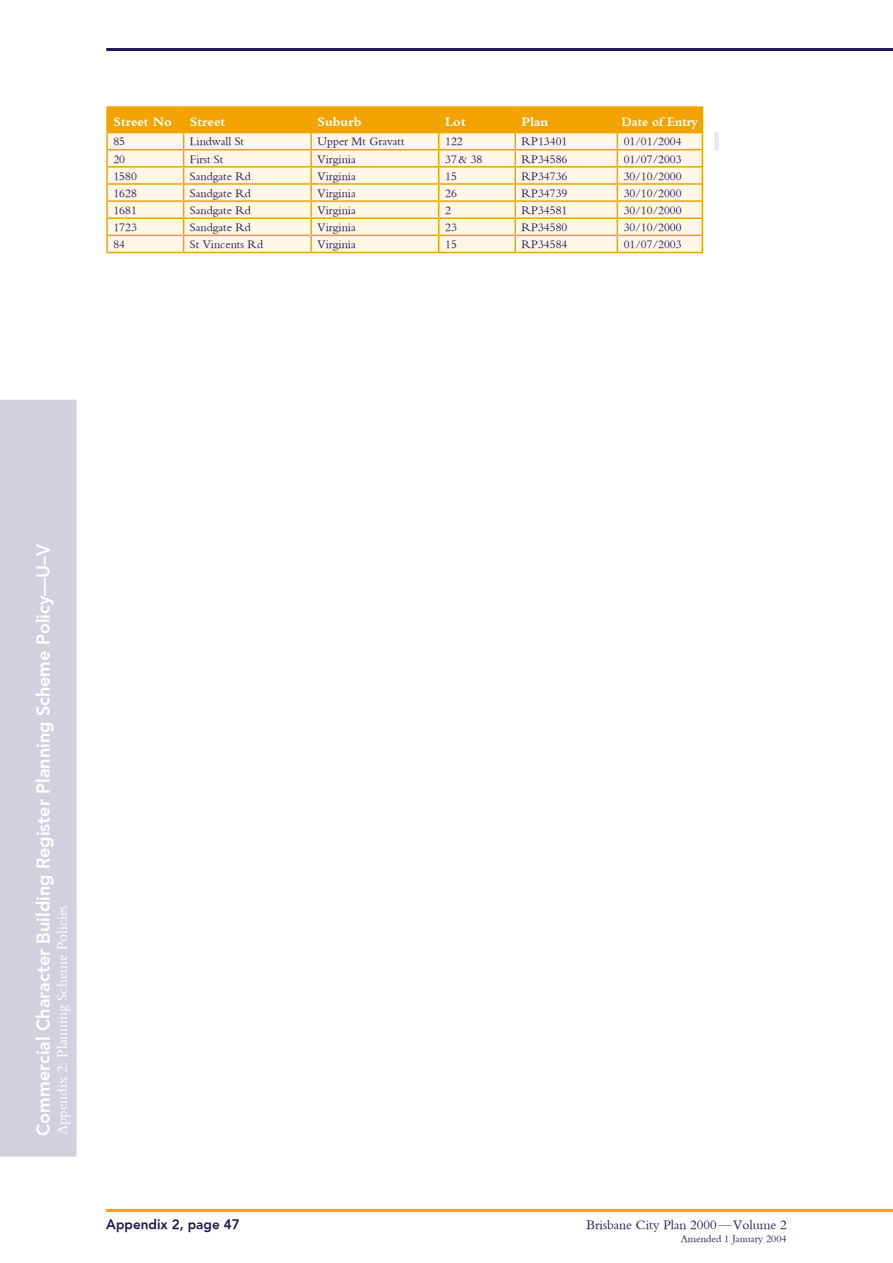
<style>
.page{position:relative;width:893px;height:1263px;background:#fff}
.page>*{position:absolute;margin:0;border:0;box-sizing:border-box;transform-origin:0 0}
.t1{font:800 18px "H Avenir";color:#fff}
.t2{font:15px "Bembo";color:#fff}
.t3{font:13.5px "Bembo";color:#251555}
.t4{font:700 13.5px "Bembo";color:#fff}
.t5{font:800 13.5px "H Avenir";color:#251555}
.t6{font:700 13.5px "Bembo";color:#fff;scale:.93 1}
.t7{font:12px "Bembo";color:#251555}
.t8{font:10.5px "Bembo";color:#251555}
</style>
<div class="page">
<div style="left:0;top:400px;width:77px;height:757px;background:#d3d0dd"></div>
<hr style="left:106px;top:1209px;width:787px;height:3px;background:#f3a300">
<hr style="left:106px;top:48px;width:787px;height:3px;background:#251555">
<hr style="left:106px;top:106px;width:78px;height:2px;background:#f3a300">
<hr style="left:184px;top:106px;width:127px;height:2px;background:#f3a300">
<hr style="left:311px;top:106px;width:128px;height:2px;background:#f3a300">
<hr style="left:439px;top:106px;width:76px;height:2px;background:#f3a300">
<hr style="left:515px;top:106px;width:102px;height:2px;background:#f3a300">
<hr style="left:617px;top:106px;width:86px;height:2px;background:#f3a300">
<svg style="left:106px;top:107px;width:597px;height:145px;background:#fbe0ab"></svg>
<hr style="left:106px;top:252px;width:78px;height:1px;background:#f3a300">
<hr style="left:184px;top:252px;width:127px;height:1px;background:#f3a300">
<hr style="left:311px;top:252px;width:128px;height:1px;background:#f3a300">
<hr style="left:439px;top:252px;width:76px;height:1px;background:#f3a300">
<hr style="left:515px;top:252px;width:102px;height:1px;background:#f3a300">
<hr style="left:617px;top:252px;width:86px;height:1px;background:#f3a300">
<div style="left:714px;top:132px;width:5px;height:18px;background:#e9e8ee"></div>
<p class="t4" style="left:113px;top:114px;width:60px">Street No</p>
<p class="t4" style="left:190px;top:114px;width:37px">Street</p>
<p class="t4" style="left:318px;top:114px;width:45px">Suburb</p>
<p class="t4" style="left:445px;top:114px;width:22px">Lot</p>
<p class="t4" style="left:522px;top:114px;width:28px">Plan</p>
<p class="t6" style="left:622px;top:114px;width:84px">Date of Entry</p>
<p class="t7" style="left:113px;top:135px;width:13px">85</p>
<p class="t7" style="left:190px;top:135px;width:56px">Lindwall St</p>
<p class="t7" style="left:318px;top:135px;width:89px">Upper Mt Gravatt</p>
<p class="t7" style="left:445px;top:135px;width:19px">122</p>
<p class="t7" style="left:522px;top:135px;width:47px">RP13401</p>
<p class="t7" style="left:624px;top:135px;width:60px">01/01/2004</p>
<p class="t7" style="left:113px;top:152px;width:13px">20</p>
<p class="t7" style="left:190px;top:152px;width:35px">First St</p>
<p class="t7" style="left:318px;top:152px;width:40px">Virginia</p>
<p class="t7" style="left:445px;top:152px;width:39px">37 &amp; 38</p>
<p class="t7" style="left:522px;top:152px;width:47px">RP34586</p>
<p class="t7" style="left:624px;top:152px;width:60px">01/07/2003</p>
<p class="t7" style="left:113px;top:169px;width:25px">1580</p>
<p class="t7" style="left:190px;top:169px;width:62px">Sandgate Rd</p>
<p class="t7" style="left:318px;top:169px;width:40px">Virginia</p>
<p class="t7" style="left:445px;top:169px;width:13px">15</p>
<p class="t7" style="left:522px;top:169px;width:47px">RP34736</p>
<p class="t7" style="left:624px;top:169px;width:60px">30/10/2000</p>
<p class="t7" style="left:113px;top:186px;width:25px">1628</p>
<p class="t7" style="left:190px;top:186px;width:62px">Sandgate Rd</p>
<p class="t7" style="left:318px;top:186px;width:40px">Virginia</p>
<p class="t7" style="left:445px;top:186px;width:13px">26</p>
<p class="t7" style="left:522px;top:186px;width:47px">RP34739</p>
<p class="t7" style="left:624px;top:186px;width:60px">30/10/2000</p>
<p class="t7" style="left:113px;top:203px;width:25px">1681</p>
<p class="t7" style="left:190px;top:203px;width:62px">Sandgate Rd</p>
<p class="t7" style="left:318px;top:203px;width:40px">Virginia</p>
<p class="t7" style="left:445px;top:203px;width:7px">2</p>
<p class="t7" style="left:522px;top:203px;width:47px">RP34581</p>
<p class="t7" style="left:624px;top:203px;width:60px">30/10/2000</p>
<p class="t7" style="left:113px;top:220px;width:25px">1723</p>
<p class="t7" style="left:190px;top:220px;width:62px">Sandgate Rd</p>
<p class="t7" style="left:318px;top:220px;width:40px">Virginia</p>
<p class="t7" style="left:445px;top:220px;width:13px">23</p>
<p class="t7" style="left:522px;top:220px;width:47px">RP34580</p>
<p class="t7" style="left:624px;top:220px;width:60px">30/10/2000</p>
<p class="t7" style="left:113px;top:237px;width:13px">84</p>
<p class="t7" style="left:190px;top:237px;width:75px">St Vincents Rd</p>
<p class="t7" style="left:318px;top:237px;width:40px">Virginia</p>
<p class="t7" style="left:445px;top:237px;width:13px">15</p>
<p class="t7" style="left:522px;top:237px;width:47px">RP34584</p>
<p class="t7" style="left:624px;top:237px;width:60px">01/07/2003</p>
<h1 class="t1" style="left:32px;top:1136px;width:594px;rotate:-90deg">Commercial Character Building Register Planning Scheme Policy-—U–V</h1>
<p class="t2" style="left:53px;top:1135px;width:232px;rotate:-90deg">Appendix 2: Planning Scheme Policies</p>
<p class="t5" style="left:106px;top:1216px;width:135px">Appendix 2, page 47</p>
<p class="t3" style="left:586px;top:1217px;width:202px">Brisbane City Plan 2000—Volume 2</p>
<p class="t8" style="left:681px;top:1232px;width:107px">Amended 1 January 2004</p>
</div>
